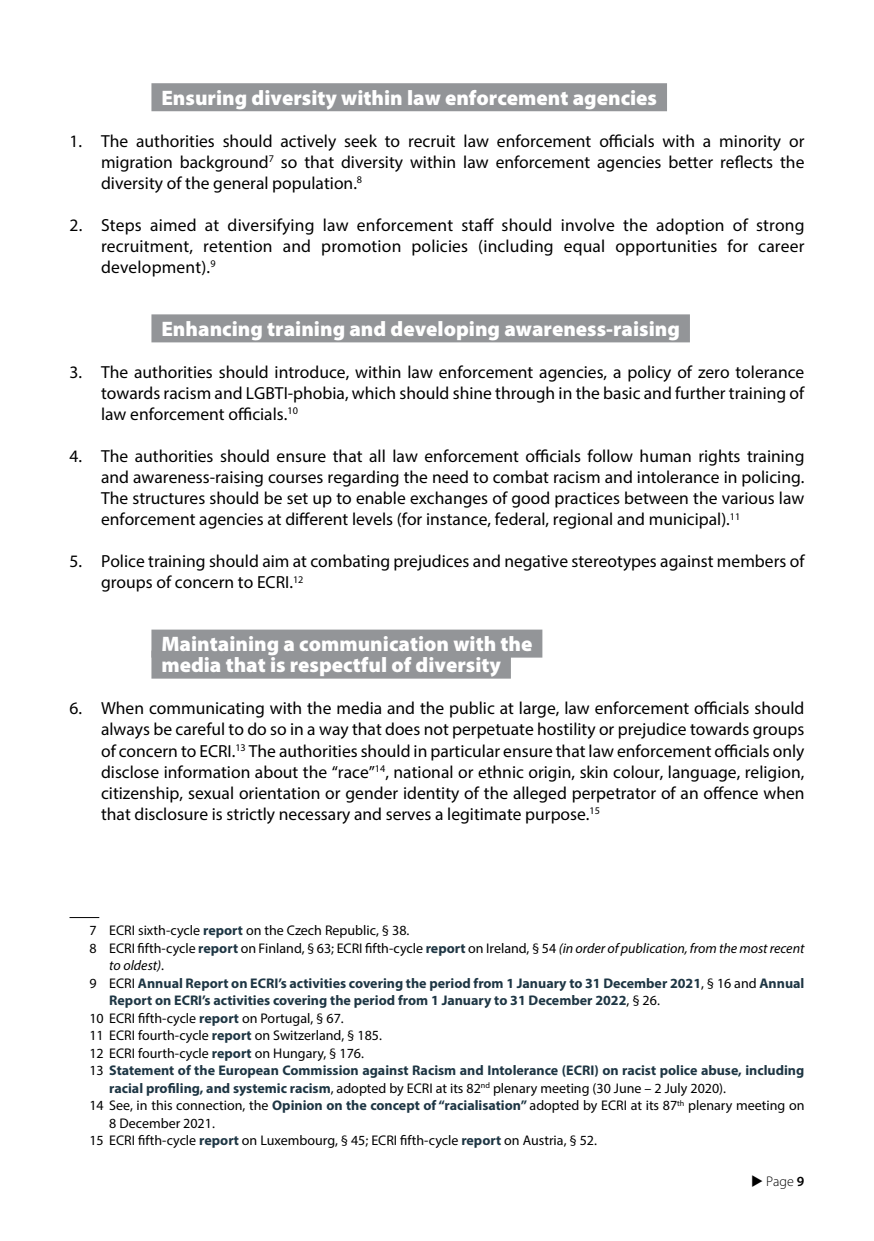
<style>
.page{position:relative;width:874px;height:1241px;background:#fff}
.page>*{position:absolute;margin:0;border:0;box-sizing:border-box;transform-origin:0 0}
.t1{font:900 21px/21px "Myriad Pro";color:#fff}
.t2{font:17.5px/21px "Myriad Pro";color:#000;text-align:justify}
.t3{font:14px "Myriad Pro";color:#000}
.t4{font:700 14px "Myriad Pro";color:#1e3644}
.t5{font:italic 14px "Myriad Pro";color:#000}
.t6{font:300 14px "Myriad Pro";color:#000}
.s1{font-weight:700;color:#1e3644}
.s2{font-style:italic}
.s3{font-style:normal}
.s4{font-weight:400;color:#000}
.s5{font-weight:600}
</style>
<div class="page">
<div style="left:151px;top:83px;width:515px;height:28px;background:#939598"></div>
<div style="left:151px;top:314px;width:538px;height:28px;background:#939598"></div>
<div style="left:151px;top:629px;width:391px;height:28px;background:#939598"></div>
<div style="left:151px;top:650px;width:359px;height:28px;background:#939598"></div>
<hr style="left:69px;top:917px;width:30px;height:1px;background:#000">
<p class="t1" style="left:161px;top:87px;width:497px">Ensuring diversity within law enforcement agencies</p>
<p class="t2" style="left:101px;top:130px;width:704px;text-indent:-32px">1. The authorities should actively seek to recruit law enforcement officials with a minority or migration background<sup>7</sup> so that diversity within law enforcement agencies better reflects the diversity of the general population.<sup>8</sup></p>
<p class="t2" style="left:101px;top:214px;width:704px;text-indent:-32px">2. Steps aimed at diversifying law enforcement staff should involve the adoption of strong recruitment, retention and promotion policies (including equal opportunities for career development).<sup>9</sup></p>
<p class="t1" style="left:161px;top:318px;width:520px">Enhancing training and developing awareness-raising</p>
<p class="t2" style="left:101px;top:361px;width:704px;text-indent:-32px">3. The authorities should introduce, within law enforcement agencies, a policy of zero tolerance towards racism and LGBTI-phobia, which should shine through in the basic and further training of law enforcement officials.<sup>10</sup></p>
<p class="t2" style="left:101px;top:445px;width:704px;text-indent:-32px">4. The authorities should ensure that all law enforcement officials follow human rights training and awareness-raising courses regarding the need to combat racism and intolerance in policing.<br>The structures should be set up to enable exchanges of good practices between the various law enforcement agencies at different levels (for instance, federal, regional and municipal).<sup>11</sup></p>
<p class="t2" style="left:101px;top:550px;width:704px;text-indent:-32px">5. Police training should aim at combating prejudices and negative stereotypes against members of groups of concern to ECRI.<sup>12</sup></p>
<p class="t1" style="left:161px;top:633px;width:372px">Maintaining a communication with the media that is respectful of diversity</p>
<p class="t2" style="left:101px;top:697px;width:704px;text-indent:-31px">6. When communicating with the media and the public at large, law enforcement officials should always be careful to do so in a way that does not perpetuate hostility or prejudice towards groups of concern to ECRI.<sup>13</sup> The authorities should in particular ensure that law enforcement officials only disclose information about the “race”<sup>14</sup>, national or ethnic origin, skin colour, language, religion, citizenship, sexual orientation or gender identity of the alleged perpetrator of an offence when that disclosure is strictly necessary and serves a legitimate purpose.<sup>15</sup></p>
<p class="t3" style="left:89px;top:921px;width:321px">7 ECRI sixth-cycle <span class="s1">report</span> on the Czech Republic, § 38.</p>
<p class="t3" style="left:89px;top:939px;width:716px">8 ECRI fifth-cycle <span class="s1">report</span> on Finland, § 63; ECRI fifth-cycle <span class="s1">report</span> on Ireland, § 54 <span class="s2">(in order of publication, from the most recent</span></p>
<p class="t5" style="left:109px;top:956px;width:56px">to oldest)<span class="s3">.</span></p>
<p class="t4" style="left:89px;top:973px;width:716px"><span class="s4">9 ECRI</span> Annual Report on ECRI’s activities covering the period from 1 January to 31 December 2021<span class="s4">, § 16 and</span> Annual</p>
<p class="t4" style="left:109px;top:991px;width:552px">Report on ECRI’s activities covering the period from 1 January to 31 December 2022<span class="s4">, § 26.</span></p>
<p class="t3" style="left:89px;top:1009px;width:256px">10 ECRI fifth-cycle <span class="s1">report</span> on Portugal, § 67.</p>
<p class="t3" style="left:89px;top:1026px;width:294px">11 ECRI fourth-cycle <span class="s1">report</span> on Switzerland, § 185.</p>
<p class="t3" style="left:89px;top:1044px;width:276px">12 ECRI fourth-cycle <span class="s1">report</span> on Hungary, § 176.</p>
<p class="t4" style="left:89px;top:1061px;width:716px"><span class="s4">13</span> Statement of the European Commission against Racism and Intolerance (ECRI) on racist police abuse, including</p>
<p class="t3" style="left:109px;top:1079px;width:618px"><span class="s1">racial profiling, and systemic racism</span>, adopted by ECRI at its 82<sup>nd</sup> plenary meeting (30 June – 2 July 2020).</p>
<p class="t3" style="left:89px;top:1096px;width:716px">14 See, in this connection, the <span class="s1">Opinion on the concept of “racialisation”</span> adopted by ECRI at its 87<sup>th</sup> plenary meeting on</p>
<p class="t3" style="left:109px;top:1114px;width:107px">8 December 2021.</p>
<p class="t3" style="left:89px;top:1131px;width:509px">15 ECRI fifth-cycle <span class="s1">report</span> on Luxembourg, § 45; ECRI fifth-cycle <span class="s1">report</span> on Austria, § 52.</p>
<p class="t6" style="left:765px;top:1172px;width:40px">Page <span class="s5">9</span></p>
</div>
